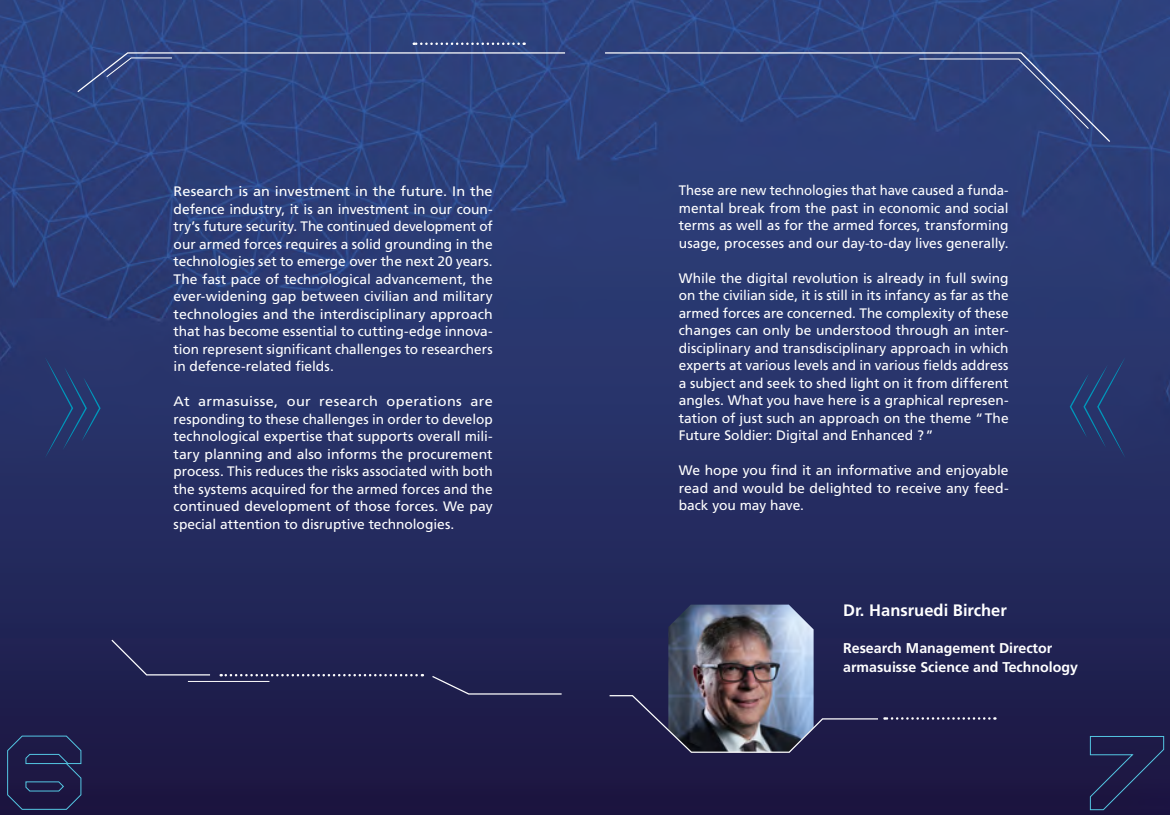
<style>
.page{position:relative;width:1170px;height:815px;background:#fff}
.page>*{position:absolute;margin:0;border:0;box-sizing:border-box;transform-origin:0 0}
.t1{font:700 16.5px "Frutiger";color:#fff}
.t2{font:700 14.12px/19.4px "Frutiger";color:#fff}
.t3{font:13.75px/17.5px "Frutiger";color:#fff;text-align:justify;scale:1.05 1}
.t4{font:13.75px/17.5px "Frutiger";color:#fff;text-align:justify}
.t5{font:13.75px/17.5px "Frutiger";color:#fff;text-align:justify;scale:.96 1}
</style>
<div class="page">
<img style="left:0;top:0;width:1169px;height:815px">
<img style="left:668px;top:605px;width:145px;height:89px">
<svg style="left:76px;top:52px;width:490px;height:41px;background:#344983"></svg>
<svg style="left:414px;top:43px;width:110px;height:2px"></svg>
<img style="left:608px;top:694px;width:387px;height:59px">
<svg style="left:45px;top:357px;width:56px;height:101px;background:#25376d"></svg>
<svg style="left:1069px;top:357px;width:56px;height:101px;background:#26376d"></svg>
<div style="left:110px;top:638px;width:101px;height:38px;background:#202252"></div>
<svg style="left:221px;top:674px;width:202px;height:2px"></svg>
<hr style="left:188px;top:681px;width:81px;height:1px;background:#fff">
<svg style="left:431px;top:675px;width:132px;height:20px;background:#2c2d58"></svg>
<svg style="left:603px;top:52px;width:508px;height:91px;background:#30447e"></svg>
<svg style="left:918px;top:58px;width:171px;height:71px;background:#32457f"></svg>
<svg style="left:6px;top:735px;width:76px;height:75px;background:#212550"></svg>
<svg style="left:1088px;top:735px;width:76px;height:76px;background:#1f204c"></svg>
<p class="t3" style="left:174px;top:183px;width:305px">Research is an investment in the future. In the defence industry, it is an investment in our coun&shy;try’s future security. The continued development of our armed forces requires a solid grounding in the technologies set to emerge over the next 20 years.<br>The fast pace of technological advancement, the ever-widening gap between civilian and military technologies and the interdisciplinary approach that has become essential to cutting-edge innova&shy;tion represent significant challenges to researchers in defence-related fields.</p>
<p class="t3" style="left:174px;top:393px;width:305px">At armasuisse, our research operations are responding to these challenges in order to develop technological expertise that supports overall mili&shy;tary planning and also informs the procurement process. This reduces the risks associated with both the systems acquired for the armed forces and the continued development of those forces. We pay special attention to disruptive technologies.</p>
<p class="t5" style="left:678px;top:182px;width:345px">These are new technologies that have caused a funda&shy;mental break from the past in economic and social terms as well as for the armed forces, transforming usage, processes and our day-to-day lives generally.</p>
<p class="t4" style="left:678px;top:269px;width:331px">While the digital revolution is already in full swing on the civilian side, it is still in its infancy as far as the armed forces are concerned. The complexity of these changes can only be understood through an inter&shy;disciplinary and transdisciplinary approach in which experts at various levels and in various fields address a subject and seek to shed light on it from different angles. What you have here is a graphical represen&shy;tation of just such an approach on the theme “The Future Soldier: Digital and Enhanced ?”</p>
<p class="t4" style="left:678px;top:462px;width:331px">We hope you find it an informative and enjoyable read and would be delighted to receive any feed&shy;back you may have.</p>
<p class="t1" style="left:843px;top:601px;width:165px">Dr. Hansruedi Bircher</p>
<p class="t2" style="left:843px;top:638px;width:236px">Research Management Director armasuisse Science and Technology</p>
</div>
